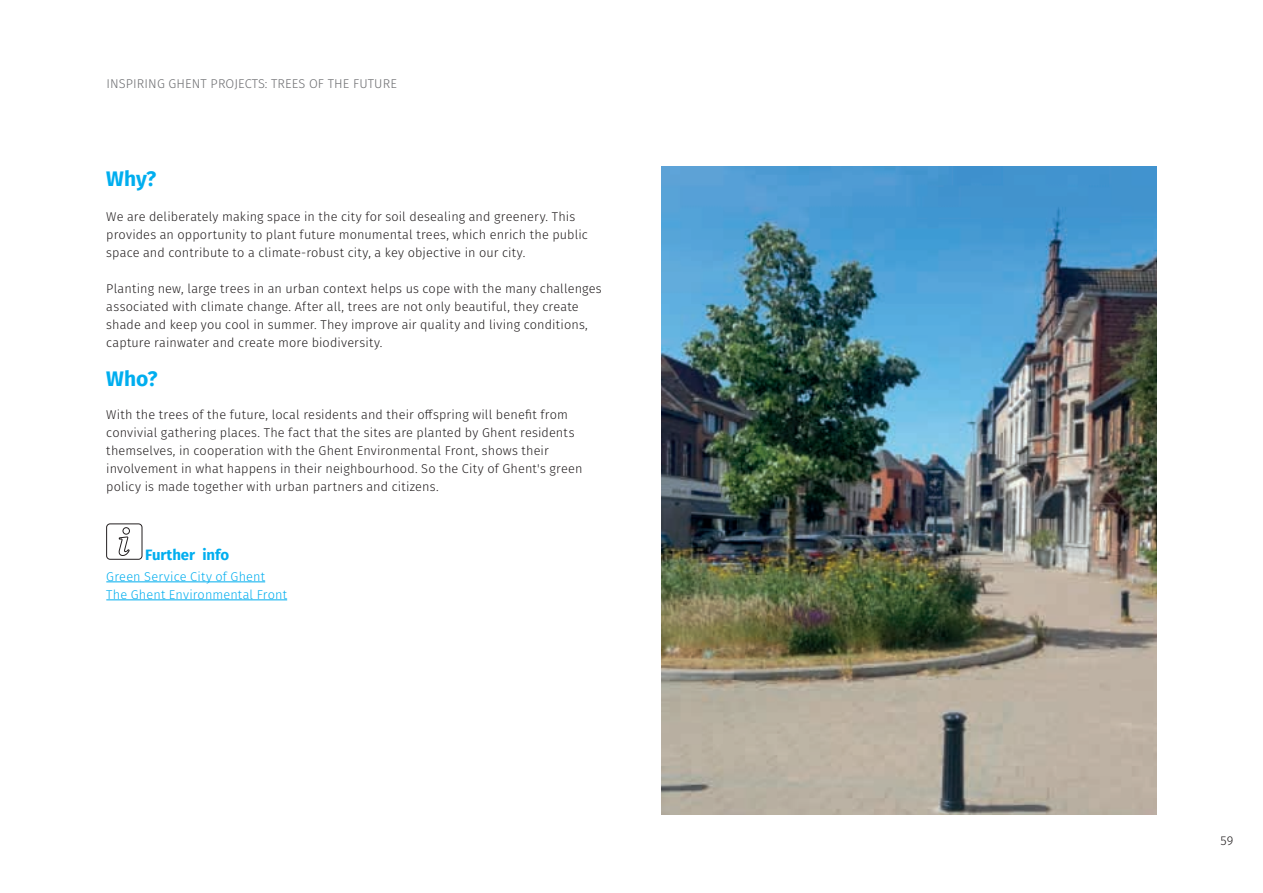
<style>
.page{position:relative;width:1263px;height:893px;background:#fff}
.page>*{position:absolute;margin:0;border:0;box-sizing:border-box;transform-origin:0 0}
.t1{font:700 21px "Fira Sans";color:#00aeef}
.t2{font:700 15px "Fira Sans";color:#00aeef}
.t3{font:300 12.75px/18px "Fira Sans";letter-spacing:.01em;color:#231f20}
.t4{font:300 12.75px/18px "Fira Sans";letter-spacing:.01em;color:#00aeef}
.t5{font:300 12.75px "Fira Sans";letter-spacing:.01em;color:#6c6d70}
</style>
<div class="page">
<hr style="left:106px;top:581px;width:159px;height:1px;background:#00aeef">
<hr style="left:106px;top:599px;width:181px;height:1px;background:#00aeef">
<svg style="left:118px;top:536px;width:12px;height:20px"></svg>
<div style="left:123px;top:527px;width:7px;height:7px;border:1px solid #231f20;border-radius:50%"></div>
<div style="left:106px;top:524px;width:36px;height:36px;border:1px solid #231f20;border-radius:4px"></div>
<img style="left:661px;top:167px;width:496px;height:648px">
<p class="t5" style="left:106px;top:75px;width:292px">INSPIRING GHENT PROJECTS: TREES OF THE FUTURE</p>
<h1 class="t1" style="left:106px;top:161px;width:52px">Why?</h1>
<p class="t3" style="left:106px;top:207px;width:483px">We are deliberately making space in the city for soil desealing and greenery. This provides an opportunity to plant future monumental trees, which enrich the public space and contribute to a climate-robust city, a key objective in our city.</p>
<p class="t3" style="left:106px;top:279px;width:497px">Planting new, large trees in an urban context helps us cope with the many challenges associated with climate change. After all, trees are not only beautiful, they create shade and keep you cool in summer. They improve air quality and living conditions, capture rainwater and create more biodiversity.</p>
<h1 class="t1" style="left:106px;top:361px;width:53px">Who?</h1>
<p class="t3" style="left:106px;top:405px;width:478px">With the trees of the future, local residents and their offspring will benefit from convivial gathering places. The fact that the sites are planted by Ghent residents themselves, in cooperation with the Ghent Environmental Front, shows their involvement in what happens in their neighbourhood. So the City of Ghent's green policy is made together with urban partners and citizens.</p>
<p class="t2" style="left:145px;top:542px;width:85px">Further info</p>
<p class="t4" style="left:106px;top:567px;width:182px">Green Service City of Ghent<br>The Ghent Environmental Front</p>
<p class="t3" style="left:1220px;top:831px;width:14px">59</p>
</div>
